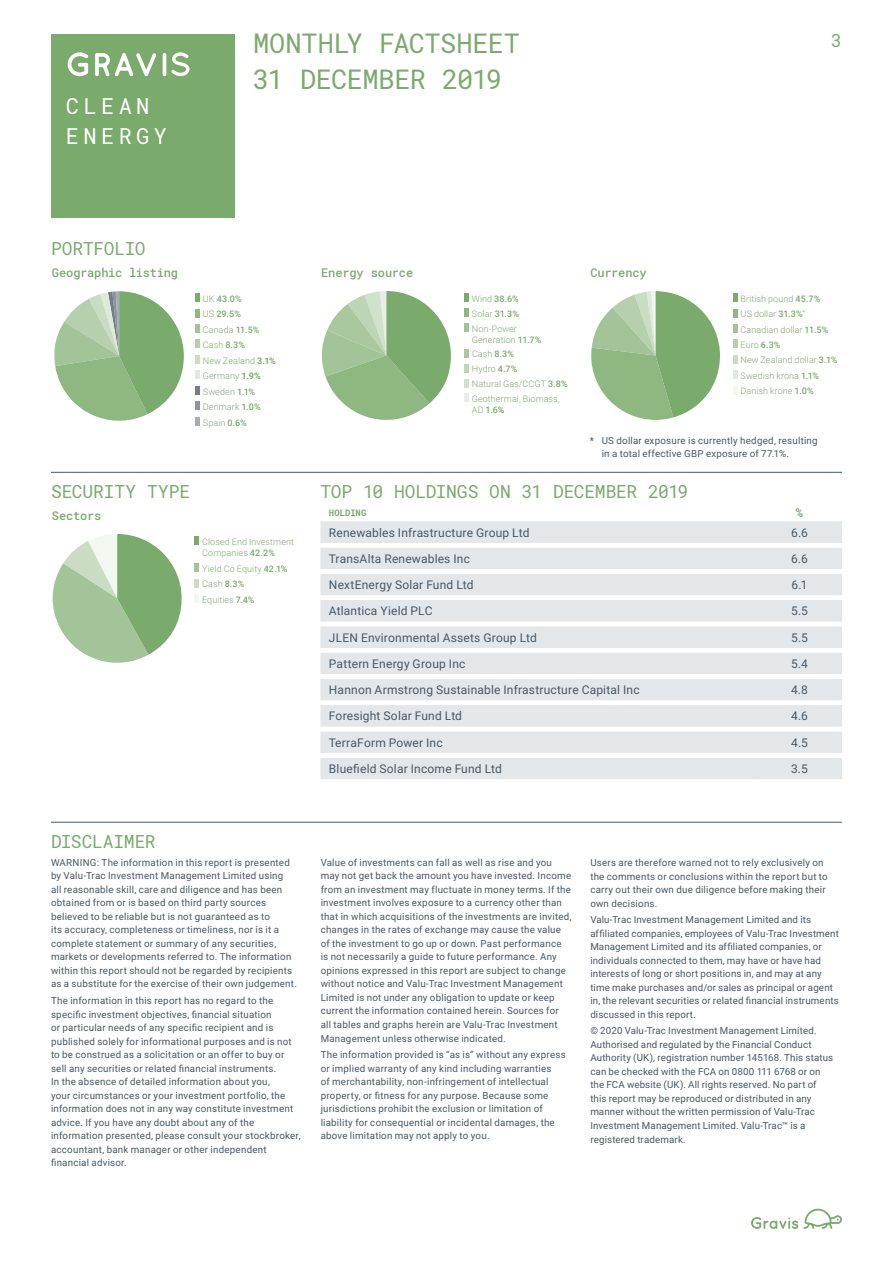
<style>
.page{position:relative;width:893px;height:1263px;background:#fff}
.page>*{position:absolute;margin:0;border:0;box-sizing:border-box;transform-origin:0 0}
.t1{font:27px/36px "Roboto Mono";letter-spacing:-.02em;color:#7aaa6c}
.t2{font:22.05px/30px "Roboto Mono";letter-spacing:.2em;color:#fff}
.t3{font:18px "Roboto Mono";letter-spacing:-.015em;color:#7aaa6c}
.t4{font:12px "Roboto";letter-spacing:.015em;color:#475865}
.t5{font:500 12px "Roboto Mono";letter-spacing:-.02em;color:#7aaa6c}
.t6{font:700 12px "Roboto Mono";color:#7aaa6c}
.t7{font:9.75px/13.5px "Roboto";letter-spacing:.02em;color:#475865}
.t8{font:300 9px/15.5px "Roboto";letter-spacing:.01em;color:#7aaa6c}
.t9{font:500 9px/15.1px "Roboto";color:#7aaa6c}
.t10{font:700 9px "Roboto Mono";letter-spacing:.005em;color:#7aaa6c}
.s1{font-weight:300}
.s2{font-weight:700}
.s3{font-weight:500}
</style>
<div class="page">
<svg style="left:751px;top:1209px;width:91px;height:20px"></svg>
<div style="left:51px;top:34px;width:184px;height:184px;background:#7aaa6c"></div>
<svg style="left:68px;top:52px;width:20px;height:24px"></svg>
<svg style="left:95px;top:53px;width:61px;height:23px"></svg>
<svg style="left:163px;top:52px;width:26px;height:24px"></svg>
<hr style="left:51px;top:472px;width:791px;height:1px;background:#475865">
<svg style="left:54px;top:291px;width:130px;height:130px"></svg>
<svg style="left:195px;top:294px;width:4px;height:8px"></svg>
<svg style="left:195px;top:309px;width:4px;height:8px"></svg>
<svg style="left:195px;top:324px;width:4px;height:9px"></svg>
<svg style="left:195px;top:340px;width:4px;height:8px"></svg>
<svg style="left:195px;top:355px;width:4px;height:9px"></svg>
<svg style="left:195px;top:370px;width:4px;height:9px"></svg>
<svg style="left:195px;top:386px;width:4px;height:9px"></svg>
<svg style="left:195px;top:402px;width:4px;height:8px"></svg>
<svg style="left:195px;top:417px;width:4px;height:8px"></svg>
<svg style="left:321px;top:291px;width:130px;height:129px"></svg>
<svg style="left:464px;top:293px;width:4px;height:9px"></svg>
<div style="left:464px;top:308px;width:5px;height:9px;background:#8eb782"></div>
<svg style="left:464px;top:323px;width:4px;height:9px"></svg>
<svg style="left:464px;top:349px;width:4px;height:8px"></svg>
<svg style="left:464px;top:364px;width:4px;height:8px"></svg>
<svg style="left:464px;top:379px;width:4px;height:8px"></svg>
<svg style="left:464px;top:394px;width:4px;height:8px"></svg>
<svg style="left:591px;top:291px;width:129px;height:129px"></svg>
<svg style="left:733px;top:293px;width:4px;height:9px"></svg>
<svg style="left:733px;top:309px;width:4px;height:8px"></svg>
<svg style="left:733px;top:324px;width:4px;height:9px"></svg>
<svg style="left:733px;top:340px;width:4px;height:8px"></svg>
<svg style="left:733px;top:355px;width:4px;height:8px"></svg>
<svg style="left:733px;top:370px;width:4px;height:9px"></svg>
<svg style="left:733px;top:386px;width:4px;height:8px"></svg>
<div style="left:320px;top:521px;width:522px;height:258px;background:#e4e7ea"></div>
<svg style="left:320px;top:543px;width:522px;height:214px;fill:#e4e7ea"></svg>
<svg style="left:52px;top:534px;width:130px;height:129px"></svg>
<svg style="left:195px;top:536px;width:4px;height:9px"></svg>
<svg style="left:195px;top:579px;width:4px;height:8px"></svg>
<svg style="left:195px;top:594px;width:4px;height:8px"></svg>
<svg style="left:195px;top:563px;width:4px;height:9px"></svg>
<hr style="left:51px;top:822px;width:791px;height:1px;background:#475865">
<h2 class="t2" style="left:66px;top:90px;width:103px">CLEAN<br>ENERGY</h2>
<h1 class="t1" style="left:253px;top:25px;width:268px">MONTHLY FACTSHEET<br>31 DECEMBER 2019</h1>
<h3 class="t3" style="left:831px;top:28px;width:12px">3</h3>
<h3 class="t3" style="left:51px;top:236px;width:96px">PORTFOLIO</h3>
<p class="t5" style="left:52px;top:264px;width:128px">Geographic listing</p>
<p class="t9" style="left:203px;top:291px;width:41px"><span class="s1">UK</span> 43.0%<br><span class="s1">US</span> 29.5%</p>
<p class="t8" style="left:203px;top:352px;width:75px">New Zealand <span class="s2">3.1%</span></p>
<p class="t8" style="left:203px;top:321px;width:58px">Canada <span class="s3">11.5%</span></p>
<p class="t8" style="left:203px;top:337px;width:44px">Cash <span class="s3">8.3%</span></p>
<p class="t8" style="left:203px;top:383px;width:59px">Sweden <span class="s3">1.1%<br></span>Denmark <span class="s3">1.0%<br></span>Spain <span class="s3">0.6%</span></p>
<p class="t8" style="left:203px;top:368px;width:59px">Germany <span class="s2">1.9%</span></p>
<h3 class="t3" style="left:51px;top:479px;width:141px">SECURITY TYPE</h3>
<p class="t5" style="left:52px;top:507px;width:51px">Sectors</p>
<p class="t8" style="left:202px;top:536px;width:93px;line-height:10.8px">Closed End Investment<br>Companies <span class="s3">42.2%</span></p>
<p class="t8" style="left:202px;top:561px;width:87px">Yield Co Equity <span class="s3">42.1%</span></p>
<p class="t8" style="left:202px;top:576px;width:54px">Cash <span class="s3">8.3%<br></span>Equities <span class="s3">7.4%</span></p>
<p class="t5" style="left:321px;top:264px;width:94px">Energy source</p>
<p class="t9" style="left:472px;top:291px;width:49px"><span class="s1">Wind</span> 38.6%<br><span class="s1">Solar</span> 31.3%</p>
<p class="t8" style="left:472px;top:346px;width:97px;line-height:15px">Cash <span class="s3">8.3%<br></span>Hydro <span class="s3">4.7%<br></span>Natural Gas/CCGT <span class="s3">3.8%<br></span>Geothermal, Biomass,</p>
<p class="t9" style="left:472px;top:402px;width:34px"><span class="s1">AD</span> 1.6%</p>
<p class="t8" style="left:472px;top:323px;width:71px;line-height:10.8px">Non-Power<br>Generation <span class="s3">11.7%</span></p>
<p class="t5" style="left:590px;top:264px;width:58px">Currency</p>
<p class="t8" style="left:740px;top:291px;width:81px">British pound <span class="s3">45.7%<br></span>US dollar <span class="s3">31.3%</span><sup>*</sup></p>
<p class="t8" style="left:740px;top:337px;width:98px">Euro <span class="s3">6.3%<br></span>New Zealand dollar <span class="s3">3.1%<br></span>Swedish krona <span class="s3">1.1%<br></span>Danish krone <span class="s3">1.0%</span></p>
<p class="t8" style="left:740px;top:321px;width:89px">Canadian dollar <span class="s3">11.5%</span></p>
<p class="t7" style="left:602px;top:433px;width:218px;text-indent:-12px">* US dollar exposure is currently hedged, resulting in a total effective GBP exposure of 77.1%.</p>
<h3 class="t3" style="left:320px;top:479px;width:369px">TOP 10 HOLDINGS ON 31 DECEMBER 2019</h3>
<p class="t10" style="left:329px;top:506px;width:39px">HOLDING</p>
<p class="t6" style="left:796px;top:504px;width:9px">%</p>
<p class="t4" style="left:329px;top:524px;width:202px">Renewables Infrastructure Group Ltd</p>
<p class="t4" style="left:791px;top:524px;width:18px">6.6</p>
<p class="t4" style="left:329px;top:550px;width:143px">TransAlta Renewables Inc</p>
<p class="t4" style="left:791px;top:550px;width:18px">6.6</p>
<p class="t4" style="left:329px;top:576px;width:146px">NextEnergy Solar Fund Ltd</p>
<p class="t4" style="left:791px;top:576px;width:17px">6.1</p>
<p class="t4" style="left:329px;top:603px;width:105px">Atlantica Yield PLC</p>
<p class="t4" style="left:791px;top:603px;width:18px">5.5</p>
<p class="t4" style="left:329px;top:629px;width:210px">JLEN Environmental Assets Group Ltd</p>
<p class="t4" style="left:791px;top:629px;width:18px">5.5</p>
<p class="t4" style="left:329px;top:655px;width:138px">Pattern Energy Group Inc</p>
<p class="t4" style="left:791px;top:655px;width:18px">5.4</p>
<p class="t4" style="left:329px;top:681px;width:312px">Hannon Armstrong Sustainable Infrastructure Capital Inc</p>
<p class="t4" style="left:791px;top:681px;width:18px">4.8</p>
<p class="t4" style="left:329px;top:708px;width:135px">Foresight Solar Fund Ltd</p>
<p class="t4" style="left:791px;top:708px;width:18px">4.6</p>
<p class="t4" style="left:329px;top:734px;width:115px">TerraForm Power Inc</p>
<p class="t4" style="left:791px;top:734px;width:18px">4.5</p>
<p class="t4" style="left:329px;top:760px;width:175px">Bluefield Solar Income Fund Ltd</p>
<p class="t4" style="left:791px;top:760px;width:18px">3.5</p>
<h3 class="t3" style="left:51px;top:829px;width:106px">DISCLAIMER</h3>
<p class="t7" style="left:51px;top:855px;width:247px">WARNING: The information in this report is presented by Valu‑Trac Investment Management Limited using<br>all reasonable skill, care and diligence and has been obtained from or is based on third party sources believed to be reliable but is not guaranteed as to<br>its accuracy, completeness or timeliness, nor is it a complete statement or summary of any securities, markets or developments referred to. The information within this report should not be regarded by recipients as a substitute for the exercise of their own judgement.</p>
<p class="t7" style="left:51px;top:993px;width:251px">The information in this report has no regard to the specific investment objectives, financial situation<br>or particular needs of any specific recipient and is published solely for informational purposes and is not to be construed as a solicitation or an offer to buy or sell any securities or related financial instruments.<br>In the absence of detailed information about you,<br>your circumstances or your investment portfolio, the information does not in any way constitute investment advice. If you have any doubt about any of the information presented, please consult your stockbroker, accountant, bank manager or other independent financial advisor.</p>
<p class="t7" style="left:321px;top:855px;width:252px">Value of investments can fall as well as rise and you may not get back the amount you have invested. Income from an investment may fluctuate in money terms. If the investment involves exposure to a currency other than that in which acquisitions of the investments are invited, changes in the rates of exchange may cause the value of the investment to go up or down. Past performance<br>is not necessarily a guide to future performance. Any opinions expressed in this report are subject to change without notice and Valu-Trac Investment Management Limited is not under any obligation to update or keep current the information contained herein. Sources for all tables and graphs herein are Valu-Trac Investment Management unless otherwise indicated.</p>
<p class="t7" style="left:321px;top:1047px;width:247px">The information provided is “as is” without any express or implied warranty of any kind including warranties<br>of merchantability, non-infringement of intellectual property, or fitness for any purpose. Because some jurisdictions prohibit the exclusion or limitation of liability for consequential or incidental damages, the above limitation may not apply to you.</p>
<p class="t7" style="left:590px;top:855px;width:239px">Users are therefore warned not to rely exclusively on the comments or conclusions within the report but to carry out their own due diligence before making their own decisions.</p>
<p class="t7" style="left:590px;top:913px;width:250px">Valu-Trac Investment Management Limited and its affiliated companies, employees of Valu-Trac Investment Management Limited and its affiliated companies, or individuals connected to them, may have or have had interests of long or short positions in, and may at any time make purchases and/or sales as principal or agent in, the relevant securities or related financial instruments discussed in this report.</p>
<p class="t7" style="left:590px;top:1024px;width:244px">© 2020 Valu‑Trac Investment Management Limited.<br>Authorised and regulated by the Financial Conduct Authority (UK), registration number 145168. This status can be checked with the FCA on 0800 111 6768 or on the FCA website (UK). All rights reserved. No part of this report may be reproduced or distributed in any manner without the written permission of Valu-Trac Investment Management Limited. Valu-Trac™ is a registered trademark.</p>
</div>
